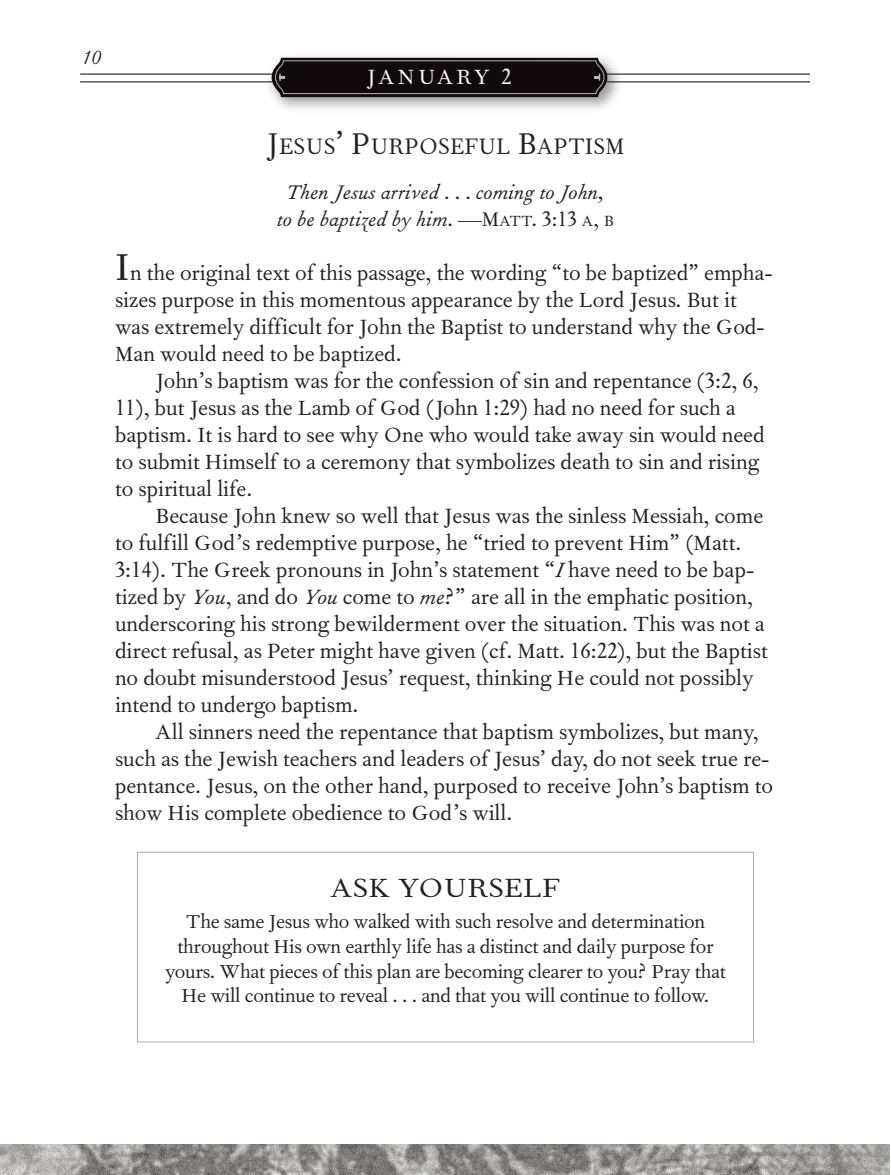
<style>
.page{position:relative;width:891px;height:1175px;background:#fff}
.page>*{position:absolute;margin:0;border:0;box-sizing:border-box;transform-origin:0 0}
.t1{font:31.72px "Fournier";color:#231f20;scale:1.06 1}
.t2{font:27px "Fournier";color:#231f20;scale:.95 1}
.t3{font:24.75px/27px "Fournier";color:#231f20}
.t4{font:24.75px "Fournier";letter-spacing:.105em;color:#fff}
.t5{font:italic 23.62px/27px "Fournier";color:#231f20;text-align:center}
.t6{font:22.5px/24.8px "Fournier";letter-spacing:-.01em;color:#231f20;text-align:center}
.t7{font:italic 22.5px "Fournier";color:#231f20}
.s1{font-size:36px}
.s2{font-style:normal}
.s3{font-style:normal;font-size:17.78px}
.s4{font-size:45px}
.s5{font-style:italic}
</style>
<div class="page">
<img style="left:0;top:1144px;width:890px;height:30px">
<img style="left:261px;top:56px;width:367px;height:53px">
<svg style="left:272px;top:58px;width:335px;height:39px;background:#1e181a"></svg>
<hr style="left:80px;top:74px;width:192px;height:1px;background:#231f20">
<hr style="left:80px;top:81px;width:192px;height:1px;background:#231f20">
<hr style="left:607px;top:74px;width:203px;height:1px;background:#231f20">
<hr style="left:607px;top:81px;width:203px;height:1px;background:#231f20">
<div style="left:137px;top:851px;width:617px;height:191px;border:1px solid #a8a9ad"></div>
<p class="t7" style="left:81px;top:49px;width:21px">10</p>
<p class="t4" style="left:367px;top:68px;width:146px">JANUARY 2</p>
<p class="t2" style="left:266px;top:136px;width:379px"><span class="s1">J</span>ESUS<span class="s1">’ P</span>URPOSEFUL <span class="s1">B</span>APTISM</p>
<p class="t5" style="left:277px;top:180px;width:339px">Then Jesus arrived . . . coming to John, to be baptized by him. <span class="s2">—M</span><span class="s3">ATT</span><span class="s2">. 3:13</span> <span class="s3">A</span><span class="s2">,</span> <span class="s3">B</span></p>
<p class="t3" style="left:115px;top:261px;width:659px"><span class="s4">I</span>n the original text of this passage, the wording “to be baptized” empha&shy;sizes purpose in this momentous appearance by the Lord Jesus. But it was extremely difficult for John the Baptist to understand why the God-Man would need to be baptized.</p>
<p class="t3" style="left:115px;top:369px;width:651px;text-indent:40px">John’s baptism was for the confession of sin and repentance (3:2, 6, 11), but Jesus as the Lamb of God (John 1:29) had no need for such a baptism. It is hard to see why One who would take away sin would need to submit Himself to a ceremony that symbolizes death to sin and rising to spiritual life.</p>
<p class="t3" style="left:115px;top:504px;width:654px;text-indent:40px">Because John knew so well that Jesus was the sinless Messiah, come to fulfill God’s redemptive purpose, he “tried to prevent Him” (Matt.<br>3:14). The Greek pronouns in John’s statement “<span class="s5">I</span> have need to be bap&shy;tized by <span class="s5">You</span>, and do <span class="s5">You</span> come to <span class="s5">me</span>?” are all in the emphatic position, underscoring his strong bewilderment over the situation. This was not a direct refusal, as Peter might have given (cf. Matt. 16:22), but the Baptist no doubt misunderstood Jesus’ request, thinking He could not possibly intend to undergo baptism.</p>
<p class="t3" style="left:115px;top:720px;width:660px;text-indent:41px">All sinners need the repentance that baptism symbolizes, but many, such as the Jewish teachers and leaders of Jesus’ day, do not seek true re&shy;pentance. Jesus, on the other hand, purposed to receive John’s baptism to show His complete obedience to God’s will.</p>
<p class="t1" style="left:331px;top:876px;width:218px">ASK YOURSELF</p>
<p class="t6" style="left:165px;top:911px;width:562px">The same Jesus who walked with such resolve and determination throughout His own earthly life has a distinct and daily purpose for yours. What pieces of this plan are becoming clearer to you? Pray that He will continue to reveal . . . and that you will continue to follow.</p>
</div>
